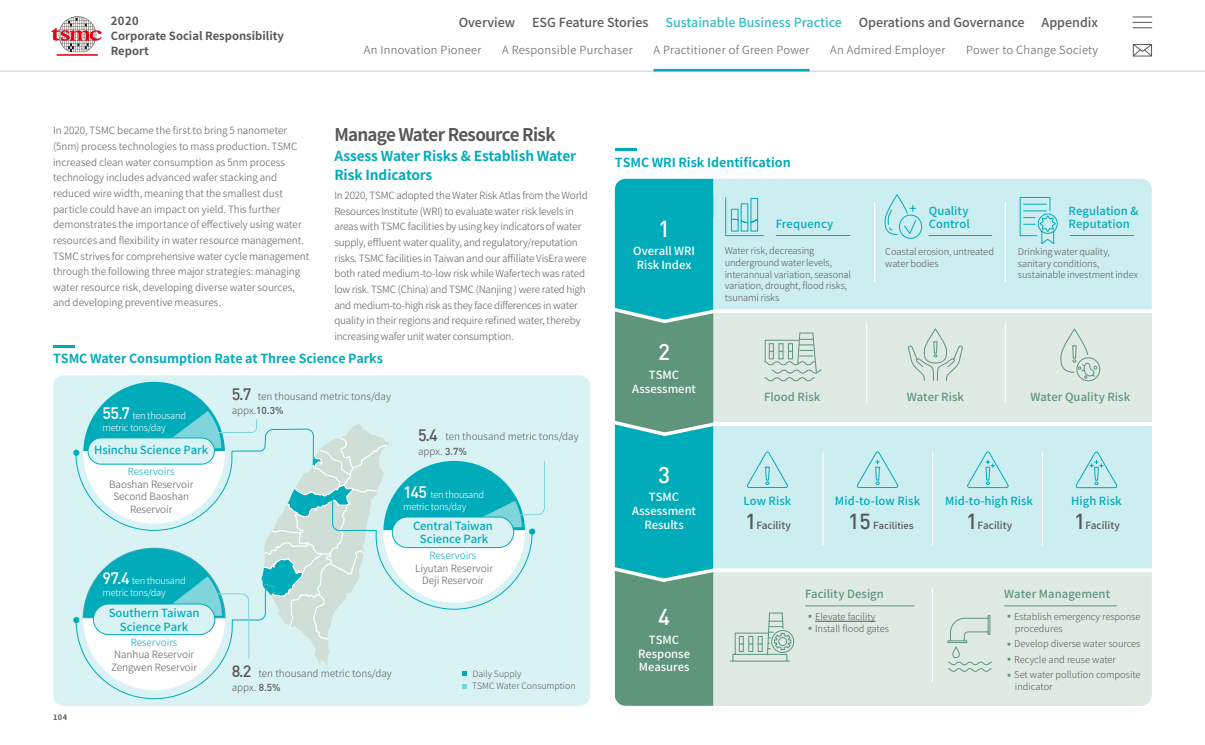
<style>
.page{position:relative;width:1205px;height:745px;background:#fff}
.page>*{position:absolute;margin:0;border:0;box-sizing:border-box;transform-origin:0 0}
.t1{font:500 22.5px "DI Nbek";color:#fff}
.t2{font:700 17.5px "Noto Sans TC";letter-spacing:-.045em;color:#5a5757}
.t3{font:500 16.25px "DI Nbek";color:#5a5757}
.t4{font:700 13.75px/18.8px "Noto Sans TC";letter-spacing:-.01em;color:#00abba}
.t5{font:700 12.5px "Noto Sans TC";letter-spacing:-.005em;color:#00abba}
.t6{font:500 12.5px "Noto Sans TC";color:#5a5757}
.t7{font:500 12.5px "Noto Sans TC";color:#33bcc8}
.t8{font:500 11.25px/13.8px "Noto Sans TC";color:#00abba;text-align:center}
.t9{font:300 11.25px "Noto Sans TC";letter-spacing:.025em;color:#5a5757}
.t10{font:500 11.25px/13.8px "Noto Sans TC";color:#fff;text-align:center}
.t11{font:500 11.25px "Noto Sans TC";letter-spacing:.005em;color:#5e957b}
.t12{font:700 11.25px/15px "Noto Sans TC";color:#5a5757}
.t13{font:300 10px/15.6px "Noto Sans TC";letter-spacing:-.005em;color:#5a5757}
.t14{font:300 10px "Noto Sans TC";color:#00abba}
.t15{font:500 10px "Noto Sans TC";color:#5a5757}
.t16{font:500 10px "DI Nbek";color:#5a5757}
.t17{font:300 9.38px/11.9px "Noto Sans TC";letter-spacing:-.01em;color:#5a5757}
.t18{font:300 9.38px/11.9px "Noto Sans TC";letter-spacing:-.025em;color:#fff}
.t19{font:300 8.75px/12.2px "Noto Sans TC";letter-spacing:.005em;color:#5a5757}
.t20{font:700 7.5px "Noto Sans TC";color:#5a5757}
.s1{font-family:"Source Han Sans TW"}
.s2{font-family:"DI Nbek";font-weight:500;font-size:16.25px}
.s3{font-family:"DI Nbek";font-weight:500}
.s4{font-family:"DI Nbek";font-size:21.25px}
.s5{font-size:21.25px}
.s6{font-size:10px;color:#5e957b}
</style>
<div class="page">
<div style="left:53px;top:375px;width:537px;height:330px;background:#d9f3f5;border-radius:11px"></div>
<svg style="left:97px;top:675px;width:115px;height:24px"></svg>
<div style="left:83px;top:548px;width:142px;height:141px;background:#fff;border-radius:50%"></div>
<hr style="left:615px;top:149px;width:21px;height:2px;background:#00abba">
<svg style="left:73px;top:345px;width:472px;height:330px"></svg>
<svg style="left:462px;top:684px;width:5px;height:4px"></svg>
<svg style="left:614px;top:179px;width:538px;height:526px;background:#b5dddc"></svg>
<hr style="left:53px;top:345px;width:21px;height:2px;background:#00abba">
<svg style="left:332px;top:345px;width:201px;height:264px"></svg>
<hr style="left:0;top:71px;width:1205px;height:1px;background:#c9caca">
<img style="left:52px;top:16px;width:50px;height:39px">
<hr style="left:653px;top:69px;width:157px;height:2px;background:#00abba">
<svg style="left:1132px;top:44px;width:20px;height:13px"></svg>
<svg style="left:1132px;top:17px;width:20px;height:11px"></svg>
<p class="t12" style="left:111px;top:14px;width:30px">2020</p>
<p class="t6" style="left:459px;top:15px;width:58px">Overview</p>
<p class="t6" style="left:532px;top:15px;width:118px">ESG Feature Stories</p>
<p class="t7" style="left:665px;top:15px;width:178px">Sustainable Business Practice</p>
<p class="t6" style="left:859px;top:15px;width:167px">Operations and Governance</p>
<p class="t6" style="left:1041px;top:15px;width:58px">Append<span class="s1">ix</span></p>
<p class="t12" style="left:111px;top:29px;width:175px">Corporate Social Responsibility<br>Report</p>
<p class="t9" style="left:364px;top:44px;width:119px">An Innovation Pioneer</p>
<p class="t9" style="left:502px;top:44px;width:132px">A Responsible Purchaser</p>
<p class="t9" style="left:653px;top:44px;width:158px">A Practitioner of Green Power</p>
<p class="t9" style="left:830px;top:44px;width:117px">An Admired Employer</p>
<p class="t9" style="left:966px;top:44px;width:133px">Power to Change Society</p>
<p class="t13" style="left:53px;top:123px;width:257px">In 2020, TSMC became the first to bring 5 nanometer (5nm) process technologies to mass production. TSMC increased clean water consumption as 5nm process technology includes advanced wafer stacking and reduced wire width, meaning that the smallest dust particle could have an impact on yield. This further demonstrates the importance of effectively using water resources and flexibility in water resource management.<br>TSMC strives for comprehensive water cycle management through the following three major strategies: managing water resource risk, developing diverse water sources, and developing preventive measures.</p>
<h2 class="t2" style="left:334px;top:125px;width:223px">Manage Water Resource Risk</h2>
<h3 class="t4" style="left:334px;top:147px;width:243px">Assess Water Risks &amp; Establish Water<br>Risk Indicators</h3>
<p class="t13" style="left:334px;top:188px;width:255px">In 2020, TSMC adopted the Water Risk Atlas from the World Resources Institute (WRI) to evaluate water risk levels in areas with TSMC facilities by using key indicators of water supply, effluent water quality, and regulatory/reputation risks. TSMC facilities in Taiwan and our affiliate VisEra were both rated medium-to-low risk while Wafertech was rated low risk. TSMC (China) and TSMC (Nanjing ) were rated high and medium-to-high risk as they face differences in water quality in their regions and require refined water, thereby increasing wafer unit water consumption.</p>
<p class="t5" style="left:53px;top:351px;width:331px">TSMC Water Consumption Rate at Three Science Parks</p>
<p class="t20" style="left:53px;top:712px;width:16px">104</p>
<p class="t18" style="left:103px;top:409px;width:85px"><span class="s2">55.7</span> ten thousand metric tons/day</p>
<p class="t8" style="left:94px;top:443px;width:116px">Hsinchu Science Park</p>
<p class="t14" style="left:128px;top:465px;width:48px">Reservoirs</p>
<p class="t13" style="left:109px;top:477px;width:86px;line-height:12.5px;text-align:center">Baoshan Reservoir<br>Second Baoshan<br>Reservoir</p>
<p class="t18" style="left:103px;top:574px;width:85px"><span class="s2">97.4</span> ten thousand metric tons/day</p>
<p class="t8" style="left:109px;top:605px;width:92px">Southern Taiwan<br>Science Park</p>
<p class="t14" style="left:131px;top:635px;width:48px">Reservoirs</p>
<p class="t13" style="left:111px;top:648px;width:87px;line-height:12.5px">Nanhua Reservoir<br>Zengwen Reservoir</p>
<h3 class="t3" style="left:232px;top:383px;width:21px">5.7</h3>
<p class="t13" style="left:232px;top:402px;width:53px">appx.<span class="s3">10.3%</span></p>
<p class="t13" style="left:258px;top:388px;width:135px">ten thousand metric tons/day</p>
<h3 class="t3" style="left:232px;top:660px;width:21px">8.2</h3>
<p class="t13" style="left:232px;top:679px;width:50px">appx. <span class="s3">8.5%</span></p>
<p class="t13" style="left:258px;top:664px;width:135px">ten thousand metric tons/day</p>
<h3 class="t3" style="left:418px;top:424px;width:21px">5.4</h3>
<p class="t13" style="left:418px;top:443px;width:50px">appx. <span class="s3">3.7%</span></p>
<p class="t13" style="left:445px;top:428px;width:135px">ten thousand metric tons/day</p>
<p class="t18" style="left:403px;top:488px;width:83px"><span class="s2">145</span> ten thousand metric tons/day</p>
<p class="t8" style="left:413px;top:518px;width:81px">Central Taiwan<br>Science Park</p>
<p class="t14" style="left:430px;top:549px;width:48px">Reservoirs</p>
<p class="t13" style="left:415px;top:562px;width:79px;line-height:12.5px;text-align:center">Liyutan Reservoir<br>Deji Reservoir</p>
<p class="t19" style="left:472px;top:667px;width:105px">Daily Supply<br>TSMC Water Consumption</p>
<p class="t5" style="left:615px;top:155px;width:177px">TSMC WRI Risk Identification</p>
<h1 class="t1" style="left:658px;top:215px;width:13px">1</h1>
<p class="t10" style="left:633px;top:244px;width:63px">Overall WRI<br>Risk Index</p>
<h1 class="t1" style="left:658px;top:337px;width:13px">2</h1>
<p class="t10" style="left:632px;top:368px;width:66px">TSMC<br>Assessment</p>
<h1 class="t1" style="left:658px;top:460px;width:13px">3</h1>
<p class="t8" style="left:776px;top:217px;width:59px">Frequency</p>
<p class="t17" style="left:725px;top:244px;width:128px">Water risk, decreasing underground water levels, interannual variation, seasonal variation, drought, flood risks, tsunami risks</p>
<p class="t11" style="left:764px;top:390px;width:58px">Flood Risk</p>
<p class="t8" style="left:929px;top:204px;width:42px;text-align:left">Quality<br>Control</p>
<p class="t8" style="left:1068px;top:204px;width:71px;text-align:left">Regulation &amp;<br>Reputation</p>
<p class="t17" style="left:885px;top:245px;width:110px">Coastal erosion, untreated water bodies</p>
<p class="t17" style="left:1018px;top:245px;width:122px">Drinking water quality, sanitary conditions, sustainable investment index</p>
<p class="t11" style="left:907px;top:390px;width:59px">Water Risk</p>
<p class="t11" style="left:1030px;top:390px;width:101px">Water Quality Risk</p>
<p class="t10" style="left:632px;top:490px;width:66px">TSMC<br>Assessment<br>Results</p>
<h1 class="t1" style="left:658px;top:602px;width:13px">4</h1>
<p class="t10" style="left:638px;top:632px;width:53px">TSMC<br>Response<br>Measures</p>
<p class="t8" style="left:743px;top:494px;width:49px">Low Risk</p>
<p class="t8" style="left:835px;top:494px;width:87px">Mid-to-low Risk</p>
<p class="t8" style="left:1071px;top:494px;width:52px">High Risk</p>
<p class="t8" style="left:945px;top:494px;width:89px">Mid-to-high Risk</p>
<p class="t15" style="left:966px;top:519px;width:48px"><span class="s4">1</span>Facility</p>
<p class="t15" style="left:1074px;top:519px;width:47px"><span class="s4">1</span>Facility</p>
<p class="t15" style="left:745px;top:519px;width:47px"><span class="s4">1</span>Facility</p>
<p class="t16" style="left:848px;top:518px;width:67px"><span class="s5">15</span> Facilities</p>
<p class="t11" style="left:805px;top:587px;width:80px">Facility Design</p>
<p class="t17" style="left:805px;top:610px;width:72px"><span class="s6">▪</span>Elevate facility</p>
<p class="t17" style="left:805px;top:622px;width:86px"><span class="s6">▪</span>Install flood gates</p>
<p class="t11" style="left:1004px;top:587px;width:107px">Water Management</p>
<p class="t17" style="left:1015px;top:610px;width:127px;line-height:12.2px;text-indent:-11px"><span class="s6">▪</span>Establish emergency response procedures</p>
<p class="t17" style="left:1004px;top:637px;width:138px"><span class="s6">▪</span>Develop diverse water sources</p>
<p class="t17" style="left:1004px;top:653px;width:113px"><span class="s6">▪</span>Recycle and reuse water</p>
<p class="t17" style="left:1015px;top:668px;width:127px;line-height:12.2px;text-indent:-11px"><span class="s6">▪</span>Set water pollution composite indicator</p>
</div>
